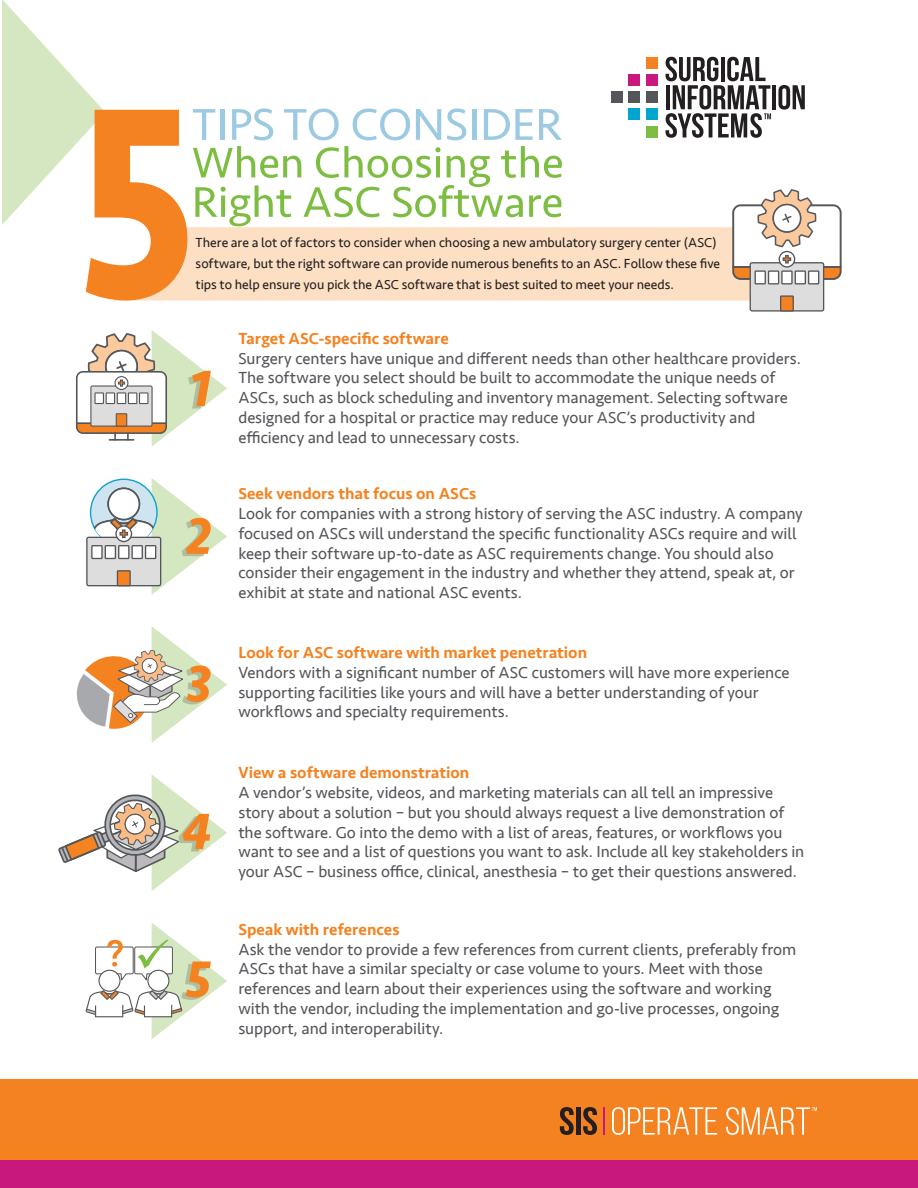
<style>
.page{position:relative;width:918px;height:1188px;background:#fff}
.page>*{position:absolute;margin:0;border:0;box-sizing:border-box;transform-origin:0 0}
.t1{font:16.5px/19.8px "Seravek";letter-spacing:-.005em;color:#54565a}
.t2{font:500 16.5px "Seravek";color:#f58220}
.t3{font:13.5px/21px "Seravek";color:#231f20}
</style>
<div class="page">
<hr style="left:772px;top:85px;width:4px;height:24px;background:#231f20">
<svg style="left:778px;top:85px;width:27px;height:25px"></svg>
<svg style="left:666px;top:57px;width:105px;height:81px"></svg>
<div style="left:646px;top:57px;width:12px;height:12px;background:#f58220"></div>
<div style="left:629px;top:74px;width:11px;height:12px;background:#c9187d"></div>
<div style="left:611px;top:92px;width:12px;height:11px;background:#55565a"></div>
<div style="left:629px;top:92px;width:11px;height:11px;background:#55565a"></div>
<div style="left:629px;top:109px;width:11px;height:11px;background:#00a6cf"></div>
<div style="left:646px;top:74px;width:12px;height:12px;background:#c9187d"></div>
<div style="left:646px;top:92px;width:12px;height:11px;background:#55565a"></div>
<div style="left:646px;top:109px;width:12px;height:11px;background:#00a6cf"></div>
<div style="left:646px;top:126px;width:12px;height:11px;background:#7dbd41"></div>
<div style="left:0;top:1079px;width:918px;height:109px;background:#f58220"></div>
<div style="left:0;top:1160px;width:918px;height:28px;background:#c9187d"></div>
<svg style="left:560px;top:1107px;width:14px;height:28px"></svg>
<div style="left:576px;top:1107px;width:5px;height:28px;background:#231f20"></div>
<svg style="left:583px;top:1107px;width:14px;height:28px"></svg>
<svg style="left:612px;top:1107px;width:105px;height:28px"></svg>
<hr style="left:603px;top:1107px;width:2px;height:28px;background:#c9187d">
<svg style="left:726px;top:1107px;width:91px;height:28px"></svg>
<svg style="left:193px;top:109px;width:22px;height:31px"></svg>
<hr style="left:220px;top:109px;width:4px;height:31px;background:#9bcae2">
<svg style="left:232px;top:109px;width:41px;height:31px"></svg>
<svg style="left:284px;top:109px;width:55px;height:31px"></svg>
<svg style="left:353px;top:109px;width:57px;height:31px"></svg>
<svg style="left:416px;top:109px;width:25px;height:31px"></svg>
<svg style="left:447px;top:109px;width:19px;height:31px"></svg>
<hr style="left:472px;top:109px;width:4px;height:31px;background:#9bcae2">
<svg style="left:484px;top:109px;width:49px;height:31px"></svg>
<svg style="left:539px;top:109px;width:23px;height:31px"></svg>
<div style="left:187px;top:227px;width:545px;height:74px;background:#fddfc3"></div>
<svg style="left:2px;top:0;width:185px;height:301px"></svg>
<svg style="left:193px;top:146px;width:369px;height:80px"></svg>
<svg style="left:732px;top:189px;width:110px;height:123px"></svg>
<svg style="left:76px;top:330px;width:151px;height:117px"></svg>
<svg style="left:76px;top:626px;width:151px;height:117px"></svg>
<svg style="left:58px;top:774px;width:169px;height:117px"></svg>
<svg style="left:86px;top:923px;width:141px;height:116px"></svg>
<svg style="left:86px;top:478px;width:141px;height:117px"></svg>
<p class="t3" style="left:196px;top:232px;width:526px">There are a lot of factors to consider when choosing a new ambulatory surgery center (ASC) software, but the right software can provide numerous benefits to an ASC. Follow these five tips to help ensure you pick the ASC software that is best suited to meet your needs.</p>
<p class="t2" style="left:238px;top:328px;width:212px">Target ASC-specific software</p>
<p class="t1" style="left:238px;top:348px;width:564px">Surgery centers have unique and different needs than other healthcare providers.<br>The software you select should be built to accommodate the unique needs of ASCs, such as block scheduling and inventory management. Selecting software designed for a hospital or practice may reduce your ASC’s productivity and efficiency and lead to unnecessary costs.</p>
<p class="t2" style="left:238px;top:483px;width:240px">Seek vendors that focus on ASCs</p>
<p class="t1" style="left:238px;top:504px;width:566px">Look for companies with a strong history of serving the ASC industry. A company focused on ASCs will understand the specific functionality ASCs require and will keep their software up-to-date as ASC requirements change. You should also consider their engagement in the industry and whether they attend, speak at, or exhibit at state and national ASC events.</p>
<p class="t2" style="left:238px;top:642px;width:350px">Look for ASC software with market penetration</p>
<p class="t1" style="left:238px;top:662px;width:553px">Vendors with a significant number of ASC customers will have more experience supporting facilities like yours and will have a better understanding of your workflows and specialty requirements.</p>
<p class="t2" style="left:238px;top:762px;width:232px">View a software demonstration</p>
<p class="t1" style="left:238px;top:782px;width:568px">A vendor’s website, videos, and marketing materials can all tell an impressive story about a solution – but you should always request a live demonstration of the software. Go into the demo with a list of areas, features, or workflows you want to see and a list of questions you want to ask. Include all key stakeholders in your ASC – business office, clinical, anesthesia – to get their questions answered.</p>
<p class="t2" style="left:238px;top:919px;width:163px">Speak with references</p>
<p class="t1" style="left:238px;top:939px;width:560px">Ask the vendor to provide a few references from current clients, preferably from ASCs that have a similar specialty or case volume to yours. Meet with those references and learn about their experiences using the software and working with the vendor, including the implementation and go-live processes, ongoing support, and interoperability.</p>
</div>
